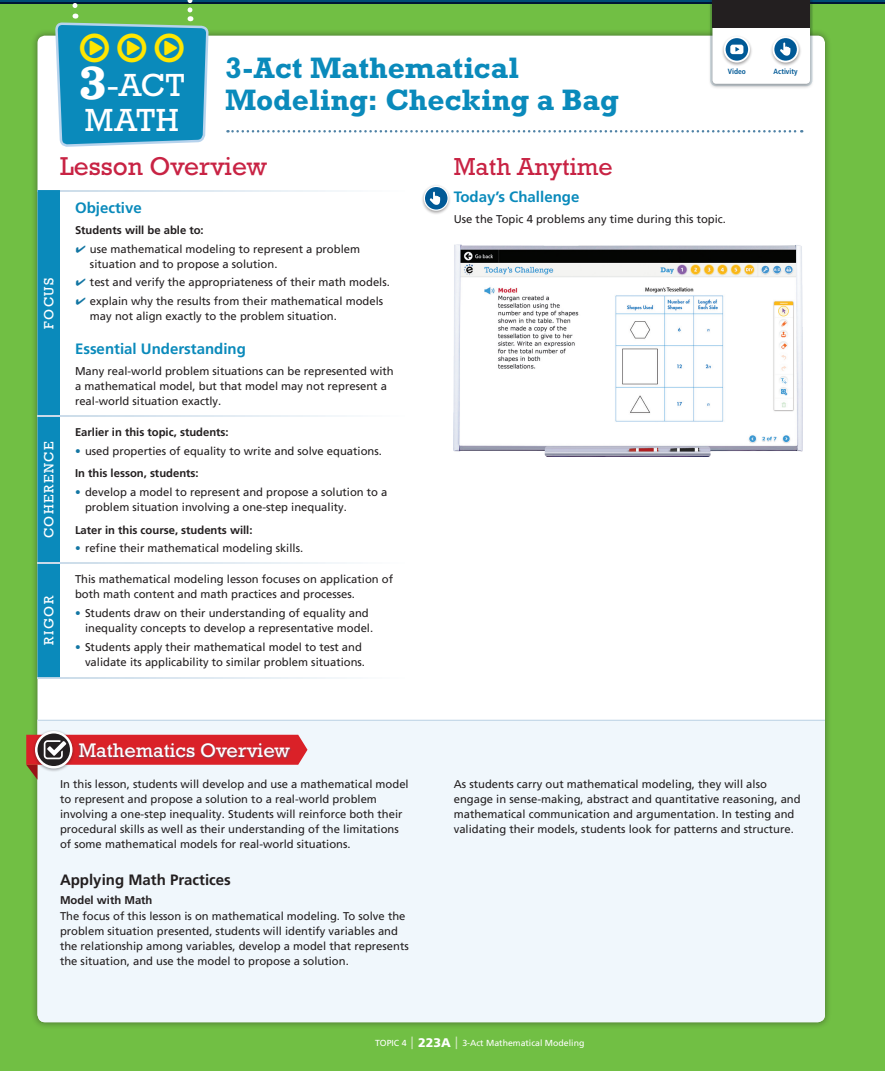
<style>
.page{position:relative;width:885px;height:1071px;background:#71bf44}
.page>*{position:absolute;margin:0;border:0;box-sizing:border-box;transform-origin:0 0}
.t1{font:32.5px/35px "Rockwell Std";letter-spacing:.005em;color:#fff}
.t2{font:700 30px/32.5px "Rockwell Std";color:#0a8abb}
.t3{font:26.25px "Rockwell Std";color:#c82344}
.t4{font:25px "Rockwell Std";color:#c82344}
.t5{font:20px "Rockwell Std";color:#fff}
.t6{font:700 15px "Frutiger LT Com";color:#0a8abb}
.t7{font:700 15px "Frutiger LT Com";color:#231f20}
.t8{font:13.75px "Rockwell Std";letter-spacing:.1em;color:#fff}
.t9{font:11.25px/15px "Frutiger LT Com";color:#231f20}
.t10{font:700 11.25px "Frutiger LT Com";color:#231f20}
.t11{font:8.75px "Frutiger LT Com";color:#fff}
.t12{font:700 condensed 7.5px "Frutiger LT Com";color:#005996}
.s1{font-family:"Clarendon Com";font-weight:700;font-size:48.75px}
.s2{font-weight:700}
.s3{font-family:"Zapf Essentials LT Markers";color:#1376a3}
.s4{color:#1376a3}
.s5{font-size:12.5px;color:#d2e7c0}
.s6{font-weight:900;font-size:12.5px}
</style>
<div class="page">
<svg style="left:0;top:0;width:885px;height:4px;fill:#004c75"></svg>
<div style="left:30px;top:29px;width:802px;height:1000px;background:#231f20;opacity:.5"></div>
<div style="left:38px;top:36px;width:787px;height:986px;background:#fff;border-radius:8px"></div>
<svg style="left:228px;top:130px;width:574px;height:2px"></svg>
<svg style="left:54px;top:2px;width:156px;height:190px"></svg>
<svg style="left:37px;top:677px;width:310px;height:1px"></svg>
<img style="left:453px;top:244px;width:349px;height:213px">
<div style="left:38px;top:721px;width:787px;height:301px;background:#f0f7fc"></div>
<hr style="left:38px;top:720px;width:787px;height:1px;background:#c7dae9">
<div style="left:708px;top:0;width:106px;height:89px;background:#231f20;opacity:.4"></div>
<svg style="left:709px;top:0;width:105px;height:88px"></svg>
<div style="left:772px;top:36px;width:27px;height:26px;border:2px solid #fff;border-radius:50%"></div>
<div style="left:32px;top:729px;width:43px;height:43px;background:#231f20;opacity:.4"></div>
<div style="left:35px;top:731px;width:37px;height:37px;border:2px solid #fff;border-radius:50%"></div>
<svg style="left:60px;top:190px;width:287px;height:1px"></svg>
<div style="left:37px;top:190px;width:23px;height:487px;background:#0a8abb"></div>
<svg style="left:38px;top:416px;width:309px;height:1px"></svg>
<svg style="left:38px;top:562px;width:309px;height:1px"></svg>
<div style="left:421px;top:184px;width:30px;height:31px;background:#231f20;opacity:.4"></div>
<svg style="left:424px;top:186px;width:24px;height:24px"></svg>
<svg style="left:430px;top:192px;width:10px;height:13px"></svg>
<div style="left:424px;top:186px;width:25px;height:25px;border:1px solid #fff;border-radius:50%"></div>
<svg style="left:26px;top:733px;width:282px;height:47px"></svg>
<svg style="left:56px;top:0;width:151px;height:145px"></svg>
<h1 class="t1" style="left:79px;top:68px;width:107px"><span class="s1">3</span>-ACT<br>MATH</h1>
<h2 class="t2" style="left:225px;top:51px;width:395px">3-Act Mathematical<br>Modeling: Checking a Bag</h2>
<h3 class="t3" style="left:60px;top:151px;width:209px">Lesson Overview</h3>
<p class="t12" style="left:728px;top:67px;width:19px">Video</p>
<p class="t12" style="left:774px;top:67px;width:26px">Activity</p>
<h3 class="t4" style="left:454px;top:152px;width:161px">Math Anytime</h3>
<h3 class="t6" style="left:454px;top:188px;width:127px">Today’s Challenge</h3>
<p class="t9" style="left:454px;top:212px;width:274px">Use the Topic 4 problems any time during this topic.</p>
<h3 class="t6" style="left:75px;top:198px;width:68px">Objective</h3>
<p class="t9" style="left:75px;top:220px;width:287px;line-height:18.8px"><span class="s2">Students will be able to:<br></span><span class="s3">R</span> use mathematical modeling to represent a problem</p>
<p class="t9" style="left:75px;top:254px;width:316px;line-height:18.8px;text-indent:15px">situation and to propose a solution.<br><span class="s3">R</span> test and verify the appropriateness of their math models.<br><span class="s3">R</span> explain why the results from their mathematical models</p>
<p class="t9" style="left:90px;top:309px;width:248px">may not align exactly to the problem situation.</p>
<h3 class="t6" style="left:75px;top:339px;width:172px">Essential Understanding</h3>
<p class="t9" style="left:75px;top:364px;width:320px">Many real-world problem situations can be represented with a mathematical model, but that model may not represent a real-world situation exactly.</p>
<p class="t8" style="left:41px;top:329px;width:53px;rotate:-90deg">FOCUS</p>
<p class="t8" style="left:41px;top:538px;width:98px;rotate:-90deg">COHERENCE</p>
<p class="t8" style="left:41px;top:644px;width:50px;rotate:-90deg">RIGOR</p>
<p class="t10" style="left:75px;top:425px;width:155px">Earlier in this topic, students:</p>
<p class="t9" style="left:75px;top:439px;width:308px;line-height:22.5px"><span class="s4">•</span> used properties of equality to write and solve equations.<br><span class="s2">In this lesson, students:</span></p>
<p class="t9" style="left:85px;top:484px;width:304px;text-indent:-10px"><span class="s4">•</span> develop a model to represent and propose a solution to a problem situation involving a one-step inequality.</p>
<p class="t10" style="left:75px;top:523px;width:179px">Later in this course, students will:</p>
<p class="t9" style="left:75px;top:541px;width:230px"><span class="s4">•</span> refine their mathematical modeling skills.</p>
<p class="t9" style="left:75px;top:572px;width:320px">This mathematical modeling lesson focuses on application of both math content and math practices and processes.</p>
<p class="t9" style="left:85px;top:605px;width:290px;text-indent:-10px"><span class="s4">•</span> Students draw on their understanding of equality and inequality concepts to develop a representative model.</p>
<p class="t9" style="left:75px;top:639px;width:292px;text-align:right"><span class="s4">•</span> Students apply their mathematical model to test and validate its applicability to similar problem situations.</p>
<h3 class="t5" style="left:79px;top:738px;width:213px">Mathematics Overview</h3>
<p class="t9" style="left:60px;top:776px;width:350px">In this lesson, students will develop and use a mathematical model to represent and propose a solution to a real-world problem involving a one-step inequality. Students will reinforce both their procedural skills as well as their understanding of the limitations of some mathematical models for real-world situations.</p>
<h3 class="t7" style="left:60px;top:870px;width:172px">Applying Math Practices</h3>
<p class="t10" style="left:60px;top:893px;width:94px">Model with Math</p>
<p class="t9" style="left:60px;top:908px;width:350px">The focus of this lesson is on mathematical modeling. To solve the problem situation presented, students will identify variables and the relationship among variables, develop a model that represents the situation, and use the model to propose a solution.</p>
<p class="t9" style="left:454px;top:776px;width:348px">As students carry out mathematical modeling, they will also engage in sense-making, abstract and quantitative reasoning, and mathematical communication and argumentation. In testing and validating their models, students look for patterns and structure.</p>
<p class="t11" style="left:375px;top:1037px;width:211px">TOPIC 4 <span class="s5">|</span> <span class="s6">223A</span> <span class="s5">|</span> 3-Act Mathematical Modeling</p>
</div>
